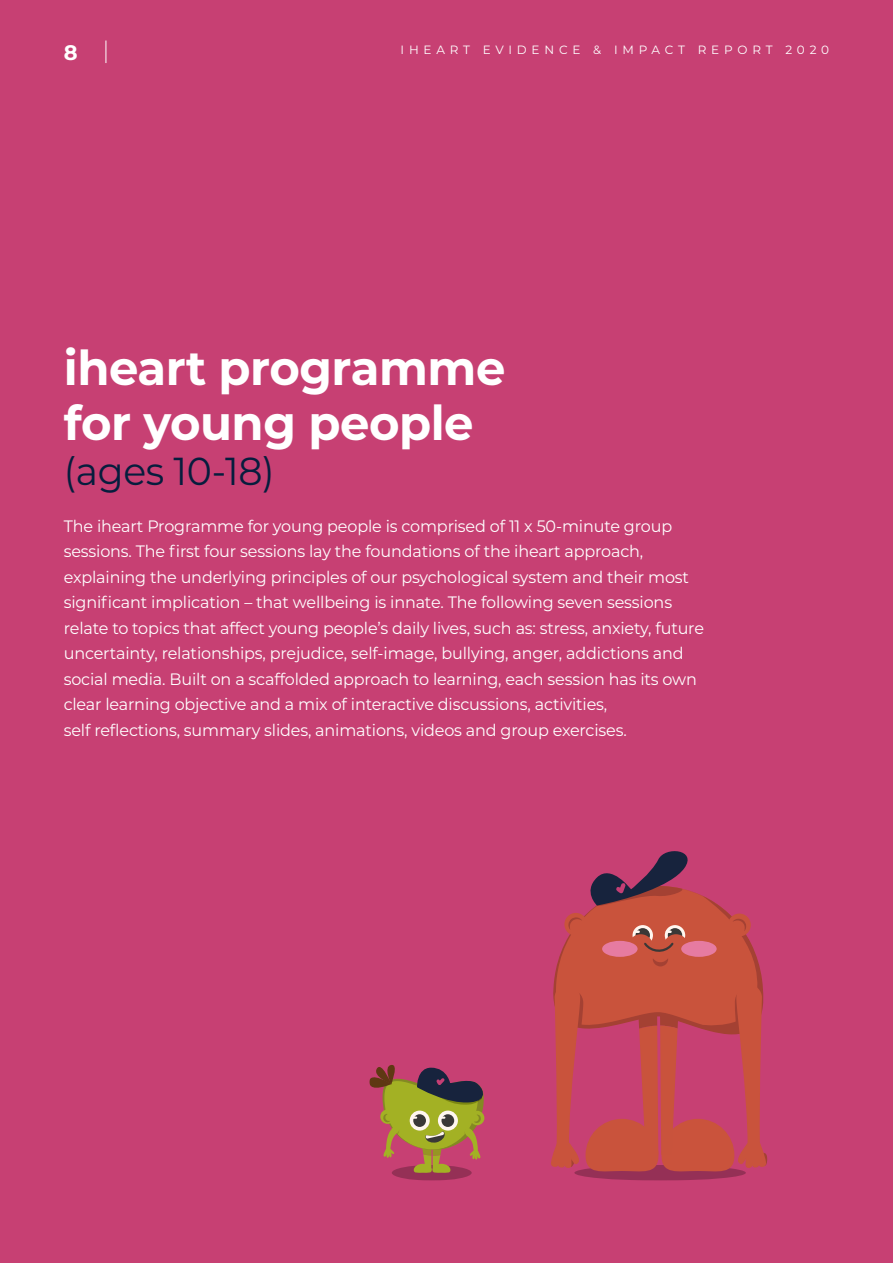
<style>
.page{position:relative;width:893px;height:1263px;background:#c74073}
.page>*{position:absolute;margin:0;border:0;box-sizing:border-box;transform-origin:0 0}
.t1{font:700 48px/55.5px "Montserrat";letter-spacing:-.01em;color:#fff}
.t2{font:39px "Montserrat";letter-spacing:-.01em;color:#061d3d}
.t3{font:700 21px "Montserrat";color:#fff}
.t4{font:16.5px/25.5px "Montserrat";letter-spacing:-.01em;color:#fff}
.t5{font:12px "Montserrat";letter-spacing:.4em;color:#fff}
</style>
<div class="page">
<svg style="left:106px;top:41px;width:1px;height:22px"></svg>
<div style="left:392px;top:1165px;width:80px;height:15px;background:#953056;border-radius:50%"></div>
<div style="left:574px;top:1165px;width:172px;height:15px;background:#953056;border-radius:50%"></div>
<svg style="left:369px;top:1065px;width:116px;height:108px"></svg>
<svg style="left:551px;top:851px;width:216px;height:324px"></svg>
<p class="t3" style="left:64px;top:38px;width:15px">8</p>
<p class="t5" style="left:401px;top:41px;width:430px">IHEART EVIDENCE &amp; IMPACT REPORT 2020</p>
<p class="t1" style="left:64px;top:337px;width:443px">iheart programme for young people</p>
<p class="t2" style="left:64px;top:444px;width:212px">(ages 10-18)</p>
<p class="t4" style="left:64px;top:513px;width:642px">The iheart Programme for young people is comprised of 11 x 50-minute group sessions. The first four sessions lay the foundations of the iheart approach, explaining the underlying principles of our psychological system and their most significant implication – that wellbeing is innate. The following seven sessions relate to topics that affect young people’s daily lives, such as: stress, anxiety, future uncertainty, relationships, prejudice, self-image, bullying, anger, addictions and social media. Built on a scaffolded approach to learning, each session has its own clear learning objective and a mix of interactive discussions, activities,<br>self reflections, summary slides, animations, videos and group exercises.</p>
</div>
